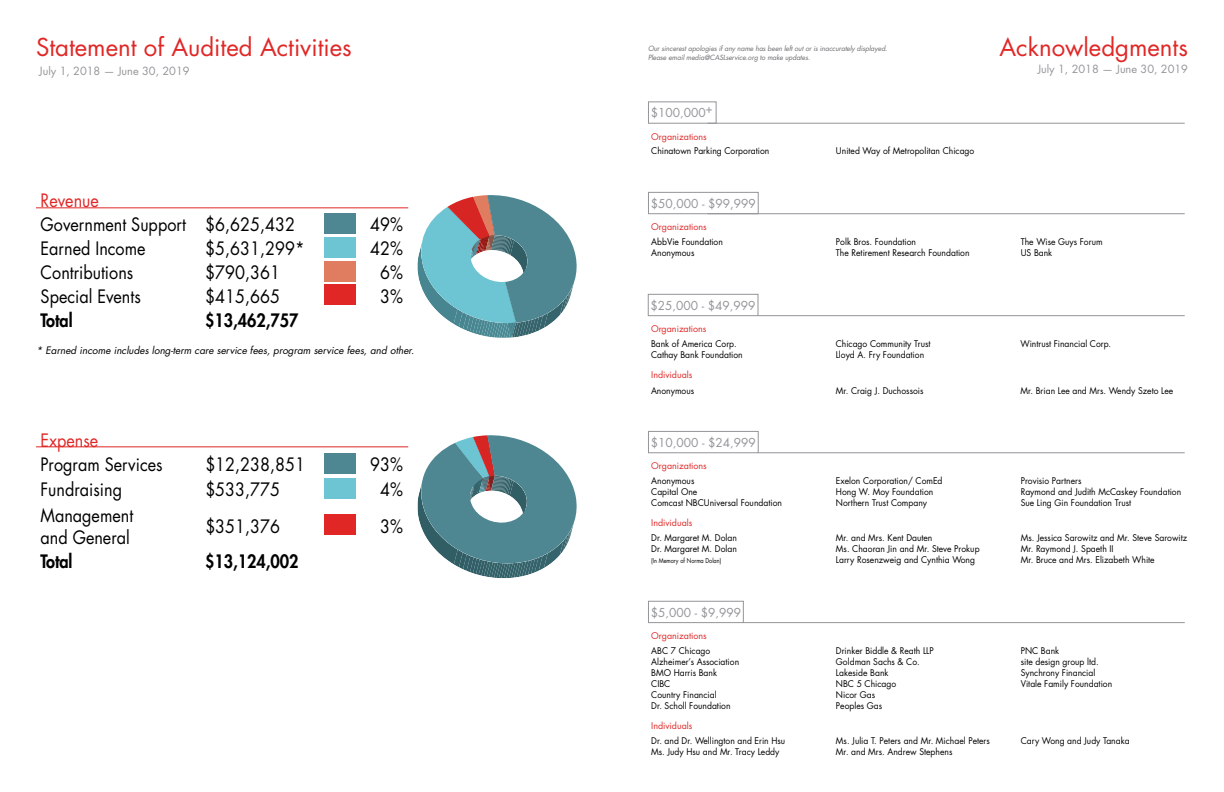
<style>
.page{position:relative;width:1224px;height:792px;background:#fff}
.page>*{position:absolute;margin:0;border:0;box-sizing:border-box;transform-origin:0 0}
.t1{font:24px "Futura Std";color:#e02726}
.t2{font:18px/21.6px "Futura Std";color:#000;scale:.9 1}
.t3{font:800 18px "Futura Std";color:#000;scale:.9 1}
.t4{font:18px "Futura Std";color:#e02726;scale:.9 1}
.t5{font:12px "Futura Std";color:#939598}
.t6{font:11px "Futura Std";color:#939598}
.t7{font:italic 10px "Futura Std";color:#000}
.t8{font:9px/11px "Futura Std";color:#000;scale:.95 1}
.t9{font:9px "Futura Std";color:#e02726}
.t10{font:italic 7px/9px "Futura Std";letter-spacing:-.01em;color:#6d6e71}
.t11{font:6.5px "Futura Std";color:#000;scale:.85 1}
.s1{font-size:9px}
</style>
<div class="page">
<hr style="left:36px;top:208px;width:372px;height:1px;background:#e02726">
<svg style="left:417px;top:195px;width:160px;height:143px"></svg>
<div style="left:324px;top:213px;width:32px;height:21px;background:#4e8792"></div>
<div style="left:324px;top:237px;width:32px;height:21px;background:#6dc5d3"></div>
<div style="left:324px;top:261px;width:32px;height:20px;background:#e07d61"></div>
<div style="left:324px;top:285px;width:32px;height:20px;background:#e02726"></div>
<hr style="left:36px;top:447px;width:372px;height:1px;background:#e02726">
<svg style="left:418px;top:435px;width:159px;height:143px"></svg>
<div style="left:324px;top:453px;width:32px;height:21px;background:#4e8792"></div>
<div style="left:324px;top:478px;width:32px;height:21px;background:#6dc5d3"></div>
<div style="left:324px;top:515px;width:32px;height:20px;background:#e02726"></div>
<hr style="left:708px;top:123px;width:477px;height:1px;background:#939598">
<hr style="left:758px;top:315px;width:427px;height:1px;background:#939598">
<div style="left:648px;top:294px;width:110px;height:22px;border:1px solid #939598"></div>
<hr style="left:708px;top:213px;width:477px;height:1px;background:#939598">
<div style="left:648px;top:192px;width:110px;height:22px;border:1px solid #939598"></div>
<hr style="left:758px;top:453px;width:427px;height:1px;background:#939598">
<div style="left:648px;top:431px;width:110px;height:22px;border:1px solid #939598"></div>
<hr style="left:744px;top:622px;width:441px;height:1px;background:#939598">
<div style="left:648px;top:601px;width:96px;height:22px;border:1px solid #939598"></div>
<h1 class="t1" style="left:36px;top:32px;width:317px">Statement of Audited Activities</h1>
<p class="t6" style="left:39px;top:63px;width:152px">July 1, 2018 — June 30, 2019</p>
<h2 class="t4" style="left:41px;top:189px;width:66px">Revenue</h2>
<h2 class="t2" style="left:41px;top:214px;width:284px">Government Support $6,625,432</h2>
<h2 class="t2" style="left:370px;top:214px;width:38px">49%</h2>
<h2 class="t2" style="left:41px;top:238px;width:118px">Earned Income</h2>
<h2 class="t2" style="left:205px;top:238px;width:112px">$5,631,299*</h2>
<h2 class="t2" style="left:370px;top:238px;width:38px">42%</h2>
<h2 class="t2" style="left:41px;top:262px;width:105px">Contributions</h2>
<h2 class="t2" style="left:205px;top:262px;width:85px">$790,361</h2>
<h2 class="t2" style="left:380px;top:262px;width:27px">6%</h2>
<h2 class="t2" style="left:41px;top:286px;width:113px">Special Events</h2>
<h2 class="t2" style="left:205px;top:286px;width:85px">$415,665</h2>
<h2 class="t2" style="left:380px;top:286px;width:27px">3%</h2>
<h2 class="t3" style="left:41px;top:309px;width:37px">Total</h2>
<h2 class="t3" style="left:205px;top:309px;width:106px">$13,462,757</h2>
<p class="t7" style="left:37px;top:344px;width:379px">* Earned income includes long-term care service fees, program service fees, and other.</p>
<h2 class="t4" style="left:40px;top:429px;width:66px">Expense</h2>
<h2 class="t2" style="left:40px;top:453px;width:137px">Program Services</h2>
<h2 class="t2" style="left:205px;top:453px;width:112px">$12,238,851</h2>
<h2 class="t2" style="left:370px;top:453px;width:38px">93%</h2>
<h2 class="t2" style="left:40px;top:479px;width:92px">Fundraising</h2>
<h2 class="t2" style="left:205px;top:479px;width:85px">$533,775</h2>
<h2 class="t2" style="left:380px;top:479px;width:27px">4%</h2>
<h2 class="t2" style="left:40px;top:505px;width:105px">Management and General</h2>
<h2 class="t2" style="left:205px;top:516px;width:85px">$351,376</h2>
<h2 class="t2" style="left:380px;top:516px;width:27px">3%</h2>
<h2 class="t3" style="left:40px;top:550px;width:37px">Total</h2>
<h2 class="t3" style="left:205px;top:550px;width:106px">$13,124,002</h2>
<p class="t10" style="left:648px;top:44px;width:241px">Our sincerest apologies if any name has been left out or is inaccurately displayed.<br>Please email media@CASLservice.org to make updates.</p>
<h3 class="t5" style="left:651px;top:105px;width:64px">$100<span class="s1">,</span>000+</h3>
<p class="t9" style="left:651px;top:131px;width:57px">Organizations</p>
<p class="t8" style="left:651px;top:146px;width:126px">Chinatown Parking Corporation</p>
<p class="t8" style="left:836px;top:146px;width:147px">United Way of Metropolitan Chicago</p>
<h3 class="t5" style="left:651px;top:196px;width:106px">$50<span class="s1">,</span>000 - $99,999</h3>
<p class="t9" style="left:651px;top:221px;width:57px">Organizations</p>
<h1 class="t1" style="left:1000px;top:32px;width:190px">Acknowledgments</h1>
<p class="t6" style="left:1038px;top:62px;width:152px">July 1, 2018 — June 30, 2019</p>
<p class="t8" style="left:651px;top:236px;width:77px">AbbVie Foundation<br>Anonymous</p>
<p class="t8" style="left:836px;top:236px;width:142px">Polk Bros. Foundation<br>The Retirement Research Foundation</p>
<p class="t8" style="left:1021px;top:236px;width:88px">The Wise Guys Forum<br>US Bank</p>
<h3 class="t5" style="left:651px;top:298px;width:106px">$25<span class="s1">,</span>000 - $49<span class="s1">,</span>999</h3>
<p class="t9" style="left:651px;top:323px;width:57px">Organizations</p>
<p class="t8" style="left:651px;top:338px;width:98px">Bank of America Corp.<br>Cathay Bank Foundation</p>
<p class="t8" style="left:836px;top:338px;width:101px">Chicago Community Trust<br>Lloyd A. Fry Foundation</p>
<p class="t8" style="left:1021px;top:338px;width:97px">Wintrust Financial Corp.</p>
<p class="t9" style="left:651px;top:368px;width:43px">Individuals</p>
<p class="t8" style="left:651px;top:385px;width:47px">Anonymous</p>
<p class="t8" style="left:836px;top:385px;width:94px">Mr. Craig J. Duchossois</p>
<p class="t8" style="left:1021px;top:385px;width:162px">Mr. Brian Lee and Mrs. Wendy Szeto Lee</p>
<h3 class="t5" style="left:651px;top:435px;width:106px">$10<span class="s1">,</span>000 - $24<span class="s1">,</span>999</h3>
<p class="t9" style="left:651px;top:460px;width:57px">Organizations</p>
<p class="t8" style="left:651px;top:475px;width:139px">Anonymous<br>Capital One<br>Comcast NBCUniversal Foundation</p>
<p class="t8" style="left:836px;top:475px;width:114px">Exelon Corporation/ ComEd<br>Hong W. Moy Foundation<br>Northern Trust Company</p>
<p class="t8" style="left:1021px;top:475px;width:170px">Provisio Partners<br>Raymond and Judith McCaskey Foundation<br>Sue Ling Gin Foundation Trust</p>
<p class="t8" style="left:651px;top:532px;width:92px">Dr. Margaret M. Dolan<br>Dr. Margaret M. Dolan</p>
<p class="t11" style="left:651px;top:556px;width:84px">(In Memory of Norma Dolan)</p>
<p class="t9" style="left:651px;top:517px;width:43px">Individuals</p>
<p class="t8" style="left:836px;top:532px;width:153px">Mr. and Mrs. Kent Dauten<br>Ms. Chaoran Jin and Mr. Steve Prokup<br>Larry Rosenzweig and Cynthia Wong</p>
<p class="t8" style="left:1021px;top:532px;width:177px">Ms. Jessica Sarowitz and Mr. Steve Sarowitz<br>Mr. Raymond J. Spaeth II<br>Mr. Bruce and Mrs. Elizabeth White</p>
<h3 class="t5" style="left:651px;top:605px;width:92px">$5<span class="s1">,</span>000 - $9<span class="s1">,</span>999</h3>
<p class="t9" style="left:651px;top:630px;width:57px">Organizations</p>
<p class="t8" style="left:651px;top:645px;width:94px">ABC 7 Chicago<br>Alzheimer’s Association<br>BMO Harris Bank<br>CIBC<br>Country Financial<br>Dr. Scholl Foundation</p>
<p class="t8" style="left:836px;top:645px;width:104px">Drinker Biddle &amp; Reath LLP<br>Goldman Sachs &amp; Co.<br>Lakeside Bank<br>NBC 5 Chicago<br>Nicor Gas<br>Peoples Gas</p>
<p class="t8" style="left:1021px;top:645px;width:98px">PNC Bank<br>site design group ltd.<br>Synchrony Financial<br>Vitale Family Foundation</p>
<p class="t8" style="left:651px;top:735px;width:143px">Dr. and Dr. Wellington and Erin Hsu<br>Ms. Judy Hsu and Mr. Tracy Leddy</p>
<p class="t8" style="left:836px;top:735px;width:164px">Ms. Julia T. Peters and Mr. Michael Peters<br>Mr. and Mrs. Andrew Stephens</p>
<p class="t8" style="left:1021px;top:735px;width:116px">Cary Wong and Judy Tanaka</p>
<p class="t9" style="left:651px;top:720px;width:43px">Individuals</p>
</div>
